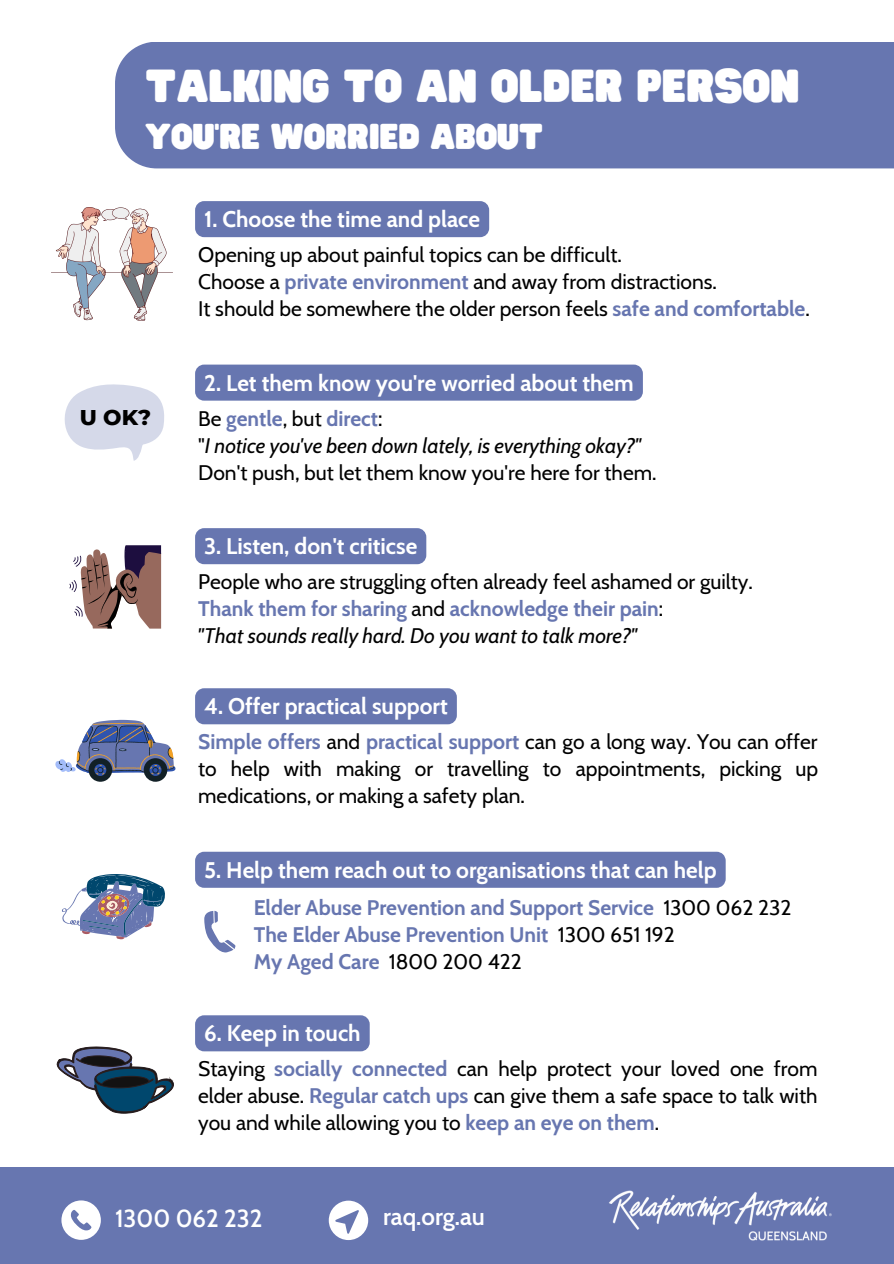
<style>
.page{position:relative;width:894px;height:1264px;background:#fff}
.page>*{position:absolute;margin:0;border:0;box-sizing:border-box;transform-origin:0 0}
.t1{font:40.5px "Hitand Run";color:#fff}
.t2{font:31.5px "Hitand Run";color:#fff}
.t3{font:600 24px "Cabin";color:#fff}
.t4{font:700 22.5px "Cabin";color:#fff}
.t5{font:800 21.75px "Montserrat";color:#000}
.t6{font:21px/27px "Cabin";color:#000;text-align:justify}
.t7{font:700 21px "Cabin";color:#6776b0}
.t8{font:italic 21px "Cabin";color:#000}
.s1{font-weight:700;color:#6776b0}
.s2{font-weight:400;color:#000}
.s3{font-style:normal}
</style>
<div class="page">
<div style="left:0;top:1166px;width:893px;height:97px;background:#6776b0"></div>
<svg style="left:61px;top:1200px;width:40px;height:39px"></svg>
<svg style="left:328px;top:1200px;width:40px;height:39px"></svg>
<img style="left:609px;top:1190px;width:223px;height:51px">
<div style="left:115px;top:42px;width:778px;height:126px;background:#6776b0"></div>
<svg style="left:204px;top:910px;width:31px;height:43px"></svg>
<img style="left:51px;top:207px;width:121px;height:114px">
<svg style="left:64px;top:384px;width:100px;height:77px"></svg>
<svg style="left:69px;top:545px;width:92px;height:83px"></svg>
<svg style="left:55px;top:719px;width:121px;height:62px"></svg>
<svg style="left:62px;top:874px;width:103px;height:65px"></svg>
<svg style="left:57px;top:1046px;width:117px;height:67px"></svg>
<div style="left:195px;top:201px;width:294px;height:36px;background:#6776b0;border-radius:9px"></div>
<div style="left:195px;top:364px;width:447px;height:36px;background:#6776b0"></div>
<div style="left:195px;top:528px;width:231px;height:36px;background:#6776b0;border-radius:9px"></div>
<div style="left:195px;top:688px;width:261px;height:36px;background:#6776b0;border-radius:9px"></div>
<div style="left:195px;top:851px;width:530px;height:36px;background:#6776b0"></div>
<div style="left:195px;top:1015px;width:174px;height:36px;background:#6776b0;border-radius:9px"></div>
<p class="t1" style="left:145px;top:63px;width:655px">TALKING TO AN OLDER PERSON</p>
<p class="t2" style="left:145px;top:119px;width:399px">YOU'RE WORRIED ABOUT</p>
<p class="t5" style="left:80px;top:404px;width:73px">U OK?</p>
<p class="t4" style="left:204px;top:205px;width:277px">1. Choose the time and place</p>
<p class="t6" style="left:198px;top:241px;width:425px">Opening up about painful topics can be difficult.</p>
<p class="t6" style="left:198px;top:268px;width:520px">Choose a <span class="s1">private environment</span> and away from distractions.</p>
<p class="t6" style="left:198px;top:295px;width:613px">It should be somewhere the older person feels <span class="s1">safe and comfortable</span>.</p>
<p class="t4" style="left:204px;top:369px;width:431px">2. Let them know you're worried about them</p>
<p class="t7" style="left:198px;top:405px;width:186px"><span class="s2">Be</span> gentle<span class="s2">, but</span> direct<span class="s2">:</span></p>
<p class="t8" style="left:198px;top:432px;width:445px"><span class="s3">"</span>I notice you've been down lately, is everything okay?"</p>
<p class="t6" style="left:198px;top:458px;width:460px">Don't push, but let them know you're here for them.</p>
<p class="t4" style="left:204px;top:532px;width:214px">3. Listen, don't criticse</p>
<p class="t6" style="left:198px;top:568px;width:556px">People who are struggling often already feel ashamed or guilty.</p>
<p class="t7" style="left:198px;top:596px;width:466px">Thank them for sharing <span class="s2">and</span> acknowledge their pain<span class="s2">:</span></p>
<p class="t8" style="left:198px;top:623px;width:441px">"That sounds really hard. Do you want to talk more?"</p>
<p class="t4" style="left:204px;top:692px;width:245px">4. Offer practical support</p>
<p class="t6" style="left:198px;top:728px;width:621px"><span class="s1">Simple offers</span> and <span class="s1">practical support</span> can go a long way. You can offer to help with making or travelling to appointments, picking up medications, or making a safety plan.</p>
<p class="t4" style="left:204px;top:856px;width:514px">5. Help them reach out to organisations that can help</p>
<p class="t7" style="left:253px;top:895px;width:539px">Elder Abuse Prevention and Support Service <span class="s2">1300 062 232</span></p>
<p class="t7" style="left:253px;top:922px;width:422px">The Elder Abuse Prevention Unit <span class="s2">1300 651 192</span></p>
<p class="t7" style="left:253px;top:949px;width:269px">My Aged Care <span class="s2">1800 200 422</span></p>
<p class="t4" style="left:204px;top:1019px;width:158px">6. Keep in touch</p>
<p class="t6" style="left:198px;top:1055px;width:620px">Staying <span class="s1">socially connected</span> can help protect your loved one from elder abuse. <span class="s1">Regular catch ups</span> can give them a safe space to talk with you and while allowing you to <span class="s1">keep an eye on them</span>.</p>
<p class="t3" style="left:115px;top:1203px;width:149px">1300 062 232</p>
<p class="t3" style="left:383px;top:1201px;width:103px">raq.org.au</p>
</div>
